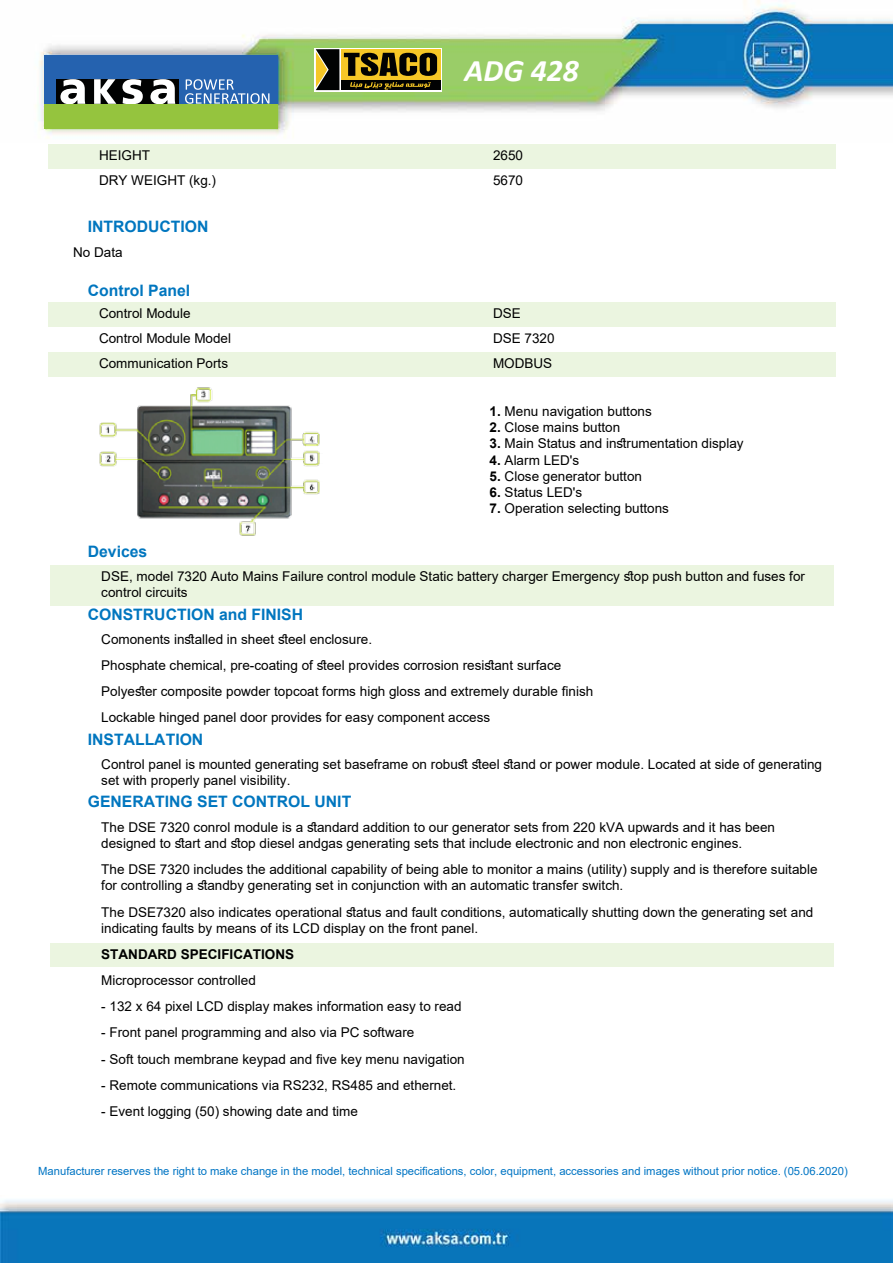
<style>
.page{position:relative;width:893px;height:1263px;background:#fff}
.page>*{position:absolute;margin:0;border:0;box-sizing:border-box;transform-origin:0 0}
.t1{font:italic 700 31.5px "Calibri";color:#fff}
.t2{font:700 15.75px "Arial";color:#0076bf}
.t3{font:13.5px/16.2px "Arial";color:#000}
.t4{font:700 13.5px "Arial";color:#000}
.t5{font:11.25px "Arial";color:#0075c4}
.s1{font-weight:700}
</style>
<div class="page">
<img style="left:36px;top:0;width:856px;height:138px">
<img style="left:0;top:1200px;width:892px;height:63px">
<div style="left:48px;top:144px;width:394px;height:25px;background:#ebf5e0"></div>
<div style="left:442px;top:144px;width:394px;height:25px;background:#ebf5e0"></div>
<div style="left:48px;top:303px;width:394px;height:24px;background:#ebf5e0"></div>
<div style="left:442px;top:303px;width:394px;height:24px;background:#ebf5e0"></div>
<div style="left:48px;top:352px;width:394px;height:25px;background:#ebf5e0"></div>
<div style="left:442px;top:352px;width:394px;height:25px;background:#ebf5e0"></div>
<div style="left:51px;top:566px;width:783px;height:40px;background:#ebf5e0"></div>
<div style="left:51px;top:943px;width:783px;height:24px;background:#ebf5e0"></div>
<img style="left:99px;top:387px;width:221px;height:149px">
<svg style="left:314px;top:48px;width:128px;height:44px"></svg>
<div style="left:340px;top:49px;width:100px;height:30px;background:linear-gradient(to bottom,#f6c726,#f6c726)"></div>
<div style="left:340px;top:81px;width:100px;height:9px;background:#010202"></div>
<svg style="left:316px;top:49px;width:121px;height:41px;background:#665415"></svg>
<div style="left:44px;top:104px;width:234px;height:24px;background:#95c43e"></div>
<div style="left:44px;top:55px;width:234px;height:49px;background:#2562af"></div>
<div style="left:57px;top:79px;width:122px;height:25px;background:#010202"></div>
<svg style="left:60px;top:79px;width:25px;height:25px"></svg>
<svg style="left:150px;top:79px;width:25px;height:25px"></svg>
<svg style="left:122px;top:79px;width:21px;height:25px"></svg>
<svg style="left:94px;top:79px;width:22px;height:25px"></svg>
<svg style="left:185px;top:79px;width:84px;height:25px"></svg>
<h1 class="t1" style="left:464px;top:48px;width:116px">ADG 428</h1>
<p class="t3" style="left:99px;top:147px;width:53px">HEIGHT</p>
<p class="t3" style="left:493px;top:147px;width:32px">2650</p>
<p class="t3" style="left:99px;top:172px;width:119px">DRY WEIGHT (kg.)</p>
<p class="t3" style="left:493px;top:172px;width:32px">5670</p>
<p class="t2" style="left:88px;top:216px;width:122px">INTRODUCTION</p>
<p class="t3" style="left:73px;top:244px;width:51px">No Data</p>
<p class="t2" style="left:88px;top:279px;width:104px">Control Panel</p>
<p class="t3" style="left:99px;top:305px;width:93px">Control Module</p>
<p class="t3" style="left:493px;top:305px;width:29px">DSE</p>
<p class="t3" style="left:99px;top:330px;width:134px">Control Module Model</p>
<p class="t3" style="left:493px;top:330px;width:63px">DSE 7320</p>
<p class="t3" style="left:99px;top:355px;width:131px">Communication Ports</p>
<p class="t3" style="left:493px;top:355px;width:61px">MODBUS</p>
<p class="t3" style="left:489px;top:403px;width:164px"><span class="s1">1.</span> Menu navigation buttons</p>
<p class="t3" style="left:489px;top:419px;width:132px"><span class="s1">2.</span> Close mains button</p>
<p class="t3" style="left:489px;top:435px;width:255px"><span class="s1">3.</span> Main Status and instrumentation display</p>
<p class="t3" style="left:489px;top:452px;width:91px"><span class="s1">4.</span> Alarm LED's</p>
<p class="t3" style="left:489px;top:468px;width:154px"><span class="s1">5.</span> Close generator button</p>
<p class="t3" style="left:489px;top:484px;width:94px"><span class="s1">6.</span> Status LED's</p>
<p class="t3" style="left:489px;top:500px;width:181px"><span class="s1">7.</span> Operation selecting buttons</p>
<p class="t2" style="left:88px;top:540px;width:61px">Devices</p>
<p class="t3" style="left:101px;top:568px;width:705px">DSE, model 7320 Auto Mains Failure control module Static battery charger Emergency stop push button and fuses for control circuits</p>
<p class="t2" style="left:88px;top:603px;width:217px">CONSTRUCTION and FINISH</p>
<p class="t3" style="left:101px;top:626px;width:493px;line-height:26.1px">Comonents installed in sheet steel enclosure.<br>Phosphate chemical, pre-coating of steel provides corrosion resistant surface Polyester composite powder topcoat forms high gloss and extremely durable finish Lockable hinged panel door provides for easy component access</p>
<p class="t2" style="left:88px;top:728px;width:117px">INSTALLATION</p>
<p class="t3" style="left:101px;top:756px;width:722px">Control panel is mounted generating set baseframe on robust steel stand or power module. Located at side of generating set with properly panel visibility.</p>
<p class="t2" style="left:88px;top:791px;width:265px">GENERATING SET CONTROL UNIT</p>
<p class="t3" style="left:101px;top:819px;width:675px">The DSE 7320 conrol module is a standard addition to our generator sets from 220 kVA upwards and it has been designed to start and stop diesel andgas generating sets that include electronic and non electronic engines.</p>
<p class="t3" style="left:101px;top:861px;width:717px">The DSE 7320 includes the additional capability of being able to monitor a mains (utility) supply and is therefore suitable for controlling a standby generating set in conjunction with an automatic transfer switch.</p>
<p class="t3" style="left:101px;top:904px;width:713px">The DSE7320 also indicates operational status and fault conditions, automatically shutting down the generating set and indicating faults by means of its LCD display on the front panel.</p>
<p class="t4" style="left:101px;top:945px;width:194px">STANDARD SPECIFICATIONS</p>
<p class="t3" style="left:101px;top:972px;width:156px">Microprocessor controlled</p>
<p class="t3" style="left:101px;top:998px;width:362px">- 132 x 64 pixel LCD display makes information easy to read</p>
<p class="t3" style="left:101px;top:1024px;width:314px">- Front panel programming and also via PC software</p>
<p class="t3" style="left:101px;top:1051px;width:365px">- Soft touch membrane keypad and five key menu navigation</p>
<p class="t3" style="left:101px;top:1077px;width:356px">- Remote communications via RS232, RS485 and ethernet.</p>
<p class="t3" style="left:101px;top:1103px;width:258px">- Event logging (50) showing date and time</p>
<p class="t5" style="left:38px;top:1163px;width:811px">Manufacturer reserves the right to make change in the model, technical specifications, color, equipment, accessories and images without prior notice. (05.06.2020)</p>
</div>
